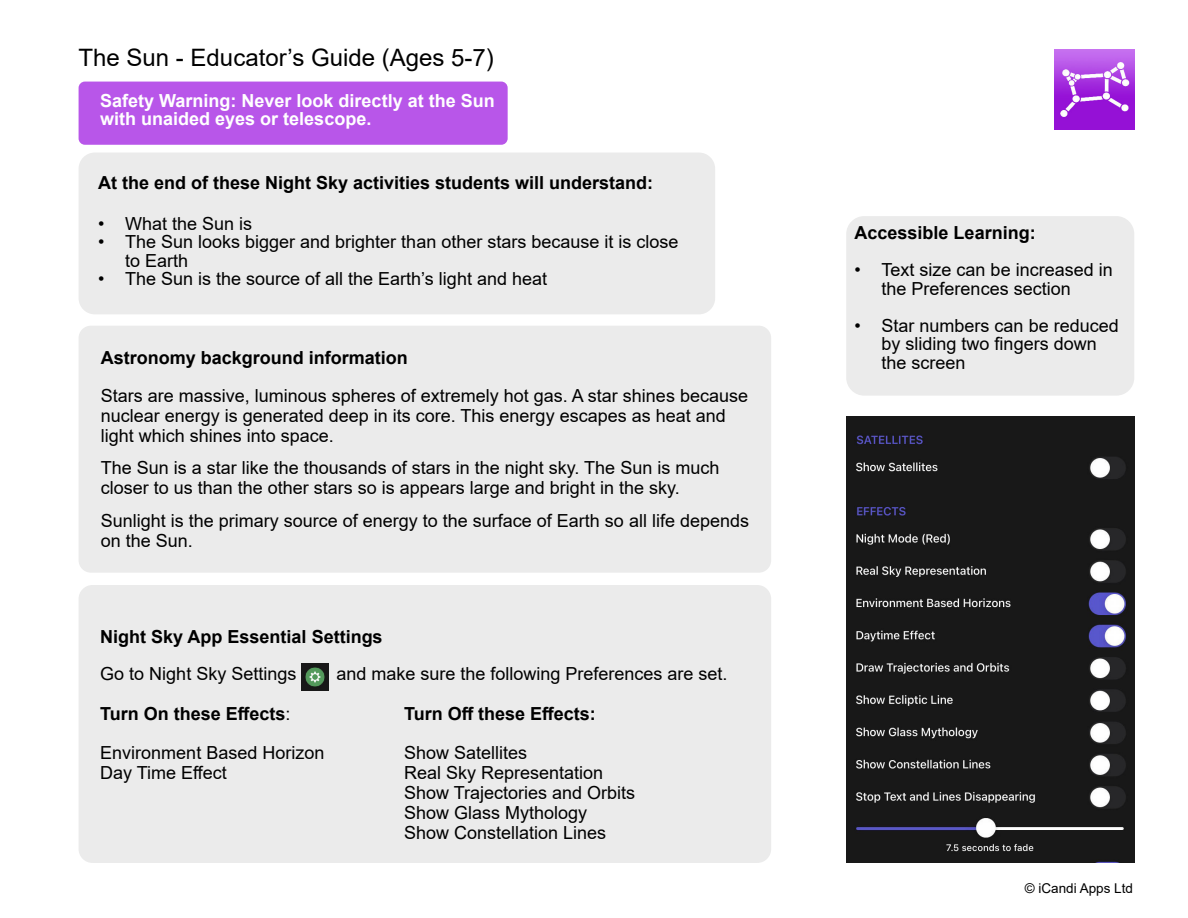
<style>
.page{position:relative;width:1188px;height:918px;background:#fff}
.page>*{position:absolute;margin:0;border:0;box-sizing:border-box;transform-origin:0 0}
.t1{font:24px "Arial";color:#000}
.t2{font:18px/20.1px "Arial";color:#000}
.t3{font:700 18px "Arial";color:#000}
.t4{font:700 18px/18.6px "Arial";color:#fff}
.t5{font:13.5px "Arial";color:#000}
.s1{font-weight:700}
</style>
<div class="page">
<div style="left:79px;top:585px;width:692px;height:278px;background:#ebebeb;border-radius:14px"></div>
<img style="left:302px;top:664px;width:27px;height:27px">
<div style="left:79px;top:153px;width:636px;height:161px;background:#ebebeb;border-radius:16px"></div>
<div style="left:846px;top:216px;width:288px;height:180px;background:#ebebeb;border-radius:18px"></div>
<img style="left:1054px;top:50px;width:80px;height:80px">
<img style="left:846px;top:416px;width:288px;height:447px">
<div style="left:79px;top:326px;width:692px;height:247px;background:#ebebeb;border-radius:12px"></div>
<div style="left:79px;top:82px;width:429px;height:63px;background:#b856e9;border-radius:6px"></div>
<h1 class="t1" style="left:79px;top:49px;width:417px">The Sun - Educator’s Guide (Ages 5-7)</h1>
<p class="t4" style="left:100px;top:93px;width:396px">Safety Warning: Never look directly at the Sun with unaided eyes or telescope.</p>
<p class="t3" style="left:98px;top:176px;width:557px">At the end of these Night Sky activities students will understand:</p>
<p class="t2" style="left:98px;top:215px;width:156px">• What the Sun is</p>
<p class="t2" style="left:125px;top:234px;width:555px;line-height:18.6px;text-indent:-27px">• The Sun looks bigger and brighter than other stars because it is close to Earth</p>
<p class="t2" style="left:98px;top:271px;width:450px">• The Sun is the source of all the Earth’s light and heat</p>
<p class="t3" style="left:101px;top:350px;width:309px">Astronomy background information</p>
<p class="t2" style="left:101px;top:388px;width:649px">Stars are massive, luminous spheres of extremely hot gas. A star shines because nuclear energy is generated deep in its core. This energy escapes as heat and light which shines into space.</p>
<p class="t2" style="left:101px;top:460px;width:620px">The Sun is a star like the thousands of stars in the night sky. The Sun is much closer to us than the other stars so is appears large and bright in the sky.</p>
<p class="t2" style="left:101px;top:512px;width:650px">Sunlight is the primary source of energy to the surface of Earth so all life depends on the Sun.</p>
<p class="t3" style="left:100px;top:629px;width:284px">Night Sky App Essential Settings</p>
<p class="t2" style="left:100px;top:665px;width:198px">Go to Night Sky Settings</p>
<p class="t2" style="left:336px;top:665px;width:393px">and make sure the following Preferences are set.</p>
<p class="t3" style="left:404px;top:707px;width:193px">Turn Off these Effects:</p>
<p class="t2" style="left:404px;top:744px;width:233px">Show Satellites<br>Real Sky Representation<br>Show Trajectories and Orbits<br>Show Glass Mythology<br>Show Constellation Lines</p>
<p class="t2" style="left:100px;top:696px;width:226px;line-height:38.7px"><span class="s1">Turn On these Effects</span>:<br>Environment Based Horizon</p>
<p class="t2" style="left:100px;top:764px;width:128px">Day Time Effect</p>
<p class="t3" style="left:855px;top:226px;width:183px">Accessible Learning:</p>
<p class="t2" style="left:882px;top:262px;width:233px;line-height:18.6px;text-indent:-27px">• Text size can be increased in the Preferences section</p>
<p class="t2" style="left:882px;top:318px;width:239px;line-height:18.6px;text-indent:-27px">• Star numbers can be reduced by sliding two fingers down the screen</p>
<p class="t5" style="left:1025px;top:883px;width:110px">© iCandi Apps Ltd</p>
</div>
